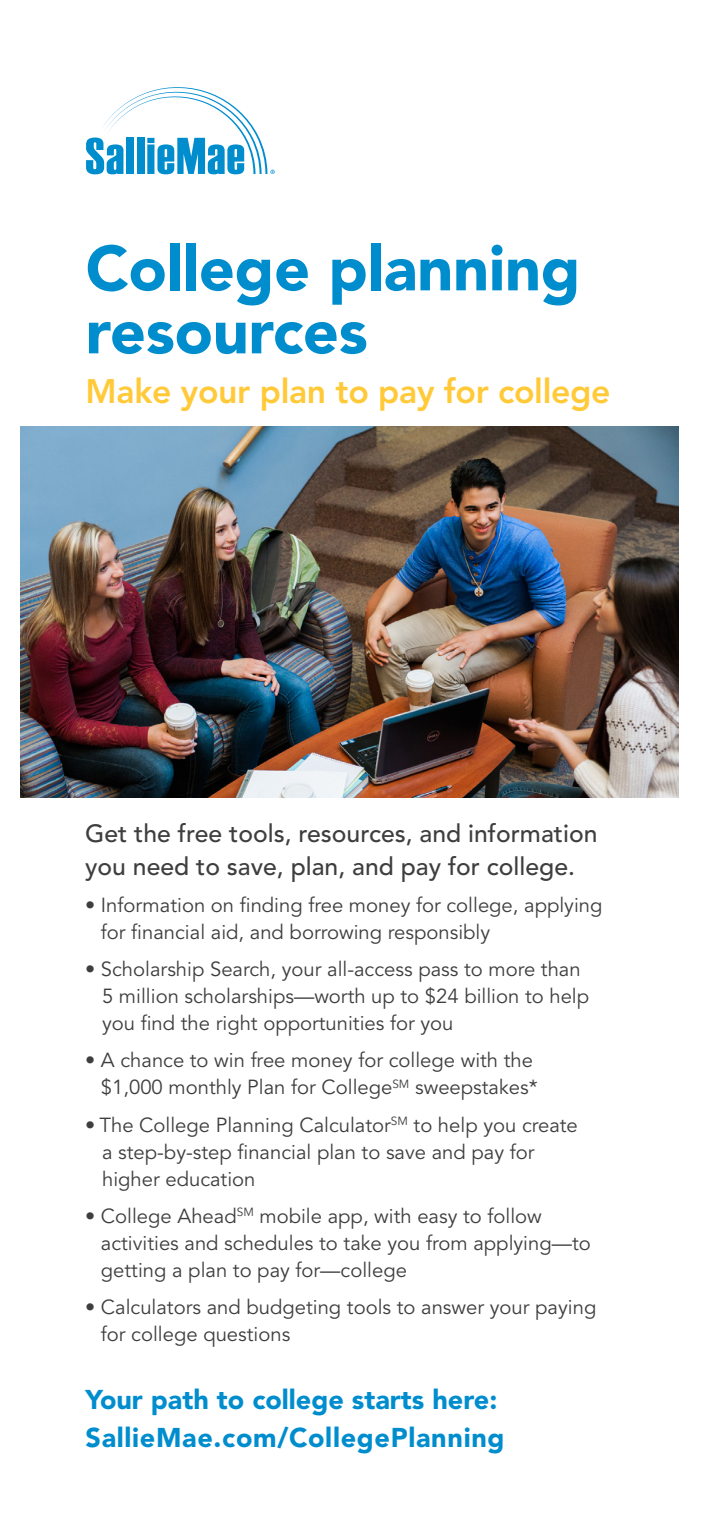
<style>
.page{position:relative;width:706px;height:1539px;background:#fff}
.page>*{position:absolute;margin:0;border:0;box-sizing:border-box;transform-origin:0 0}
.t1{font:900 63px "Avenir LT Std";letter-spacing:-.005em;color:#008dce}
.t2{font:800 33.75px "Avenir LT Std";letter-spacing:-.01em;color:#ffc938}
.t3{font:900 27px/38.2px "Avenir LT Std";letter-spacing:.025em;color:#008dce}
.t4{font:500 24.75px/32.9px "Avenir LT Std";color:#3e3e3f}
.t5{font:20.25px/27px "Avenir LT Std";color:#3e3e3f}
</style>
<div class="page">
<svg style="left:86px;top:87px;width:189px;height:87px"></svg>
<img style="left:20px;top:426px;width:658px;height:371px">
<p class="t1" style="left:86px;top:230px;width:496px">College planning</p>
<p class="t1" style="left:86px;top:293px;width:284px">resources</p>
<p class="t2" style="left:86px;top:371px;width:526px">Make your plan to pay for college</p>
<p class="t4" style="left:85px;top:818px;width:514px">Get the free tools, resources, and information you need to save, plan, and pay for college.</p>
<p class="t5" style="left:101px;top:892px;width:503px;text-indent:-16px">• Information on finding free money for college, applying for financial aid, and borrowing responsibly</p>
<p class="t5" style="left:102px;top:956px;width:489px;text-indent:-17px">• Scholarship Search, your all-access pass to more than<br>5 million scholarships—worth up to $24 billion to help you find the right opportunities for you</p>
<p class="t5" style="left:85px;top:1047px;width:454px;text-align:right">• A chance to win free money for college with the $1,000 monthly Plan for College<sup>SM</sup> sweepstakes*</p>
<p class="t5" style="left:102px;top:1112px;width:477px;text-indent:-17px">• The College Planning Calculator<sup>SM</sup> to help you create a step-by-step financial plan to save and pay for higher education</p>
<p class="t5" style="left:101px;top:1203px;width:491px;text-indent:-16px">• College Ahead<sup>SM</sup> mobile app, with easy to follow activities and schedules to take you from applying—to getting a plan to pay for—college</p>
<p class="t5" style="left:101px;top:1294px;width:497px;text-indent:-16px">• Calculators and budgeting tools to answer your paying for college questions</p>
<p class="t3" style="left:86px;top:1380px;width:420px">Your path to college starts here:<br>SallieMae.com/CollegePlanning</p>
</div>
